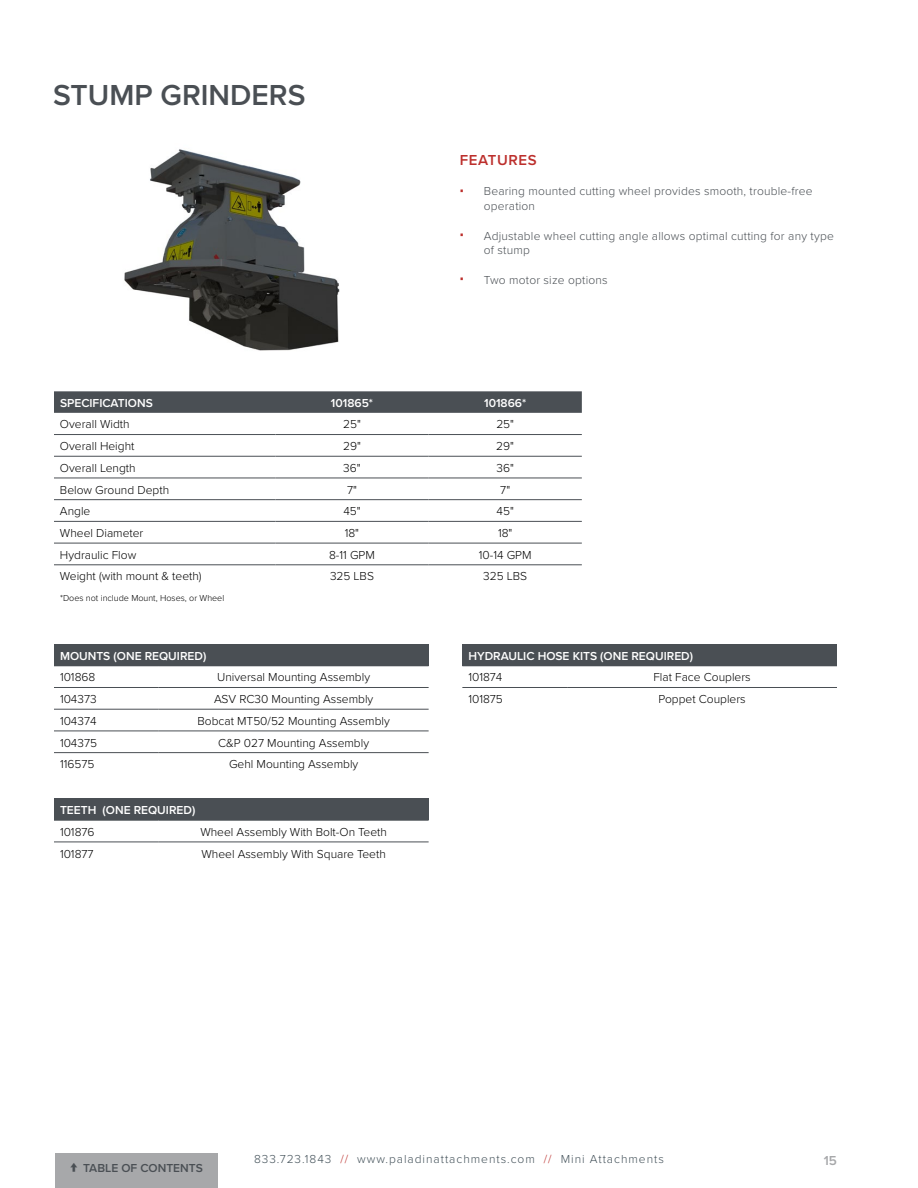
<style>
.page{position:relative;width:918px;height:1188px;background:#fff}
.page>*{position:absolute;margin:0;border:0;box-sizing:border-box;transform-origin:0 0}
.t1{font:600 30px "Proxima Nova";color:#4a4f54}
.t2{font:600 15px "Proxima Nova";letter-spacing:.04em;color:#bc2f2c}
.t3{font:600 13.5px "Proxima Nova";color:#a7a8aa}
.t4{font:300 12px "Proxima Nova";color:#000}
.t5{font:300 12px/14.4px "Proxima Nova";letter-spacing:.015em;color:#4a4f54}
.t6{font:600 12px "Proxima Nova";color:#fff}
.t7{font:300 12px "Proxima Nova";letter-spacing:.08em;color:#435159}
.t8{font:600 12px "Proxima Nova";color:#4a4f54}
.t9{font:300 9px "Proxima Nova";color:#000}
.s1{font-family:"Aktiv Grotesk";font-weight:700;font-size:16.5px;color:#bc2f2c}
.s2{font-size:16.5px}
.s3{color:#bc2f2c}
</style>
<div class="page">
<svg style="left:54px;top:391px;width:528px;height:22px;background:#4e5357"></svg>
<hr style="left:54px;top:434px;width:221px;height:1px;background:#4a4f54">
<hr style="left:275px;top:434px;width:154px;height:1px;background:#4a4f54">
<hr style="left:429px;top:434px;width:153px;height:1px;background:#4a4f54">
<hr style="left:54px;top:456px;width:221px;height:1px;background:#4a4f54">
<hr style="left:275px;top:456px;width:154px;height:1px;background:#4a4f54">
<hr style="left:429px;top:456px;width:153px;height:1px;background:#4a4f54">
<hr style="left:54px;top:478px;width:221px;height:1px;background:#4a4f54">
<hr style="left:275px;top:478px;width:154px;height:1px;background:#4a4f54">
<hr style="left:429px;top:478px;width:153px;height:1px;background:#4a4f54">
<hr style="left:54px;top:499px;width:221px;height:1px;background:#4a4f54">
<hr style="left:275px;top:499px;width:154px;height:1px;background:#4a4f54">
<hr style="left:429px;top:499px;width:153px;height:1px;background:#4a4f54">
<hr style="left:54px;top:521px;width:221px;height:1px;background:#4a4f54">
<hr style="left:275px;top:521px;width:154px;height:1px;background:#4a4f54">
<hr style="left:429px;top:521px;width:153px;height:1px;background:#4a4f54">
<hr style="left:54px;top:543px;width:221px;height:1px;background:#4a4f54">
<hr style="left:275px;top:543px;width:154px;height:1px;background:#4a4f54">
<hr style="left:429px;top:543px;width:153px;height:1px;background:#4a4f54">
<hr style="left:54px;top:564px;width:221px;height:1px;background:#4a4f54">
<hr style="left:275px;top:564px;width:154px;height:1px;background:#4a4f54">
<hr style="left:429px;top:564px;width:153px;height:1px;background:#4a4f54">
<img style="left:124px;top:149px;width:216px;height:202px">
<div style="left:54px;top:644px;width:375px;height:22px;background:#4a4f54"></div>
<hr style="left:54px;top:687px;width:105px;height:1px;background:#4a4f54">
<hr style="left:159px;top:687px;width:270px;height:1px;background:#4a4f54">
<hr style="left:54px;top:709px;width:105px;height:1px;background:#4a4f54">
<hr style="left:159px;top:709px;width:270px;height:1px;background:#4a4f54">
<hr style="left:54px;top:731px;width:105px;height:1px;background:#4a4f54">
<hr style="left:159px;top:731px;width:270px;height:1px;background:#4a4f54">
<hr style="left:54px;top:752px;width:105px;height:1px;background:#4a4f54">
<hr style="left:159px;top:752px;width:270px;height:1px;background:#4a4f54">
<div style="left:54px;top:799px;width:375px;height:21px;background:#4a4f54"></div>
<hr style="left:54px;top:820px;width:105px;height:1px;background:#4a4f54">
<hr style="left:159px;top:820px;width:270px;height:1px;background:#4a4f54">
<hr style="left:54px;top:842px;width:105px;height:1px;background:#4a4f54">
<hr style="left:159px;top:842px;width:270px;height:1px;background:#4a4f54">
<div style="left:462px;top:644px;width:375px;height:22px;background:#4a4f54"></div>
<hr style="left:462px;top:687px;width:105px;height:1px;background:#4a4f54">
<hr style="left:567px;top:687px;width:270px;height:1px;background:#4a4f54">
<div style="left:55px;top:1154px;width:162px;height:34px;background:#a7a8aa"></div>
<h1 class="t1" style="left:53px;top:72px;width:254px">STUMP GRINDERS</h1>
<p class="t2" style="left:460px;top:149px;width:78px">FEATURES</p>
<p class="t5" style="left:484px;top:183px;width:330px;text-indent:-24px"><span class="s1">∙</span> Bearing mounted cutting wheel provides smooth, trouble-free operation</p>
<p class="t5" style="left:484px;top:228px;width:351px;text-indent:-24px"><span class="s1">∙</span> Adjustable wheel cutting angle allows optimal cutting for any type of stump</p>
<p class="t5" style="left:460px;top:272px;width:149px"><span class="s1">∙</span> Two motor size options</p>
<p class="t6" style="left:60px;top:394px;width:94px">SPECIFICATIONS</p>
<p class="t6" style="left:331px;top:394px;width:44px">101865*</p>
<p class="t6" style="left:484px;top:394px;width:44px">101866*</p>
<p class="t4" style="left:60px;top:415px;width:71px">Overall Width</p>
<p class="t4" style="left:343px;top:415px;width:19px">25"</p>
<p class="t4" style="left:496px;top:415px;width:19px">25"</p>
<p class="t4" style="left:60px;top:437px;width:76px">Overall Height</p>
<p class="t4" style="left:343px;top:437px;width:19px">29"</p>
<p class="t4" style="left:496px;top:437px;width:19px">29"</p>
<p class="t4" style="left:60px;top:459px;width:77px">Overall Length</p>
<p class="t4" style="left:343px;top:459px;width:19px">36"</p>
<p class="t4" style="left:497px;top:459px;width:19px">36"</p>
<p class="t4" style="left:60px;top:481px;width:111px">Below Ground Depth</p>
<p class="t4" style="left:347px;top:481px;width:11px">7"</p>
<p class="t4" style="left:500px;top:481px;width:11px">7"</p>
<p class="t4" style="left:60px;top:502px;width:32px">Angle</p>
<p class="t4" style="left:343px;top:502px;width:19px">45"</p>
<p class="t4" style="left:497px;top:502px;width:19px">45"</p>
<p class="t4" style="left:60px;top:524px;width:85px">Wheel Diameter</p>
<p class="t4" style="left:345px;top:524px;width:16px">18"</p>
<p class="t4" style="left:498px;top:524px;width:16px">18"</p>
<p class="t4" style="left:60px;top:546px;width:78px">Hydraulic Flow</p>
<p class="t4" style="left:329px;top:546px;width:47px">8-11 GPM</p>
<p class="t4" style="left:479px;top:546px;width:54px">10-14 GPM</p>
<p class="t4" style="left:60px;top:567px;width:143px">Weight (with mount &amp; teeth)</p>
<p class="t4" style="left:330px;top:567px;width:45px">325 LBS</p>
<p class="t4" style="left:483px;top:567px;width:45px">325 LBS</p>
<p class="t9" style="left:60px;top:591px;width:166px">*Does not include Mount, Hoses, or Wheel</p>
<p class="t6" style="left:60px;top:647px;width:148px">MOUNTS (ONE REQUIRED)</p>
<p class="t4" style="left:60px;top:668px;width:37px">101868</p>
<p class="t4" style="left:217px;top:668px;width:154px">Universal Mounting Assembly</p>
<p class="t4" style="left:60px;top:690px;width:38px">104373</p>
<p class="t4" style="left:214px;top:690px;width:161px">ASV RC30 Mounting Assembly</p>
<p class="t4" style="left:60px;top:712px;width:38px">104374</p>
<p class="t4" style="left:197px;top:712px;width:194px">Bobcat MT50/52 Mounting Assembly</p>
<p class="t4" style="left:60px;top:734px;width:39px">104375</p>
<p class="t4" style="left:218px;top:734px;width:152px">C&amp;P 027 Mounting Assembly</p>
<p class="t4" style="left:60px;top:755px;width:36px">116575</p>
<p class="t4" style="left:229px;top:755px;width:131px">Gehl Mounting Assembly</p>
<p class="t6" style="left:60px;top:801px;width:137px">TEETH (ONE REQUIRED)</p>
<p class="t4" style="left:60px;top:823px;width:36px">101876</p>
<p class="t4" style="left:200px;top:823px;width:188px">Wheel Assembly With Bolt-On Teeth</p>
<p class="t4" style="left:60px;top:845px;width:35px">101877</p>
<p class="t4" style="left:202px;top:845px;width:186px">Wheel Assembly With Square Teeth</p>
<p class="t6" style="left:468px;top:647px;width:226px">HYDRAULIC HOSE KITS (ONE REQUIRED)</p>
<p class="t4" style="left:468px;top:668px;width:36px">101874</p>
<p class="t4" style="left:653px;top:668px;width:99px">Flat Face Couplers</p>
<p class="t4" style="left:468px;top:690px;width:36px">101875</p>
<p class="t4" style="left:658px;top:690px;width:89px">Poppet Couplers</p>
<p class="t8" style="left:69px;top:1159px;width:135px"><span class="s2">↑</span> TABLE OF CONTENTS</p>
<p class="t7" style="left:254px;top:1150px;width:411px">833.723.1843 <span class="s3">//</span> www.paladinattachments.com <span class="s3">//</span> Mini Attachments</p>
<p class="t3" style="left:824px;top:1150px;width:15px">15</p>
</div>
